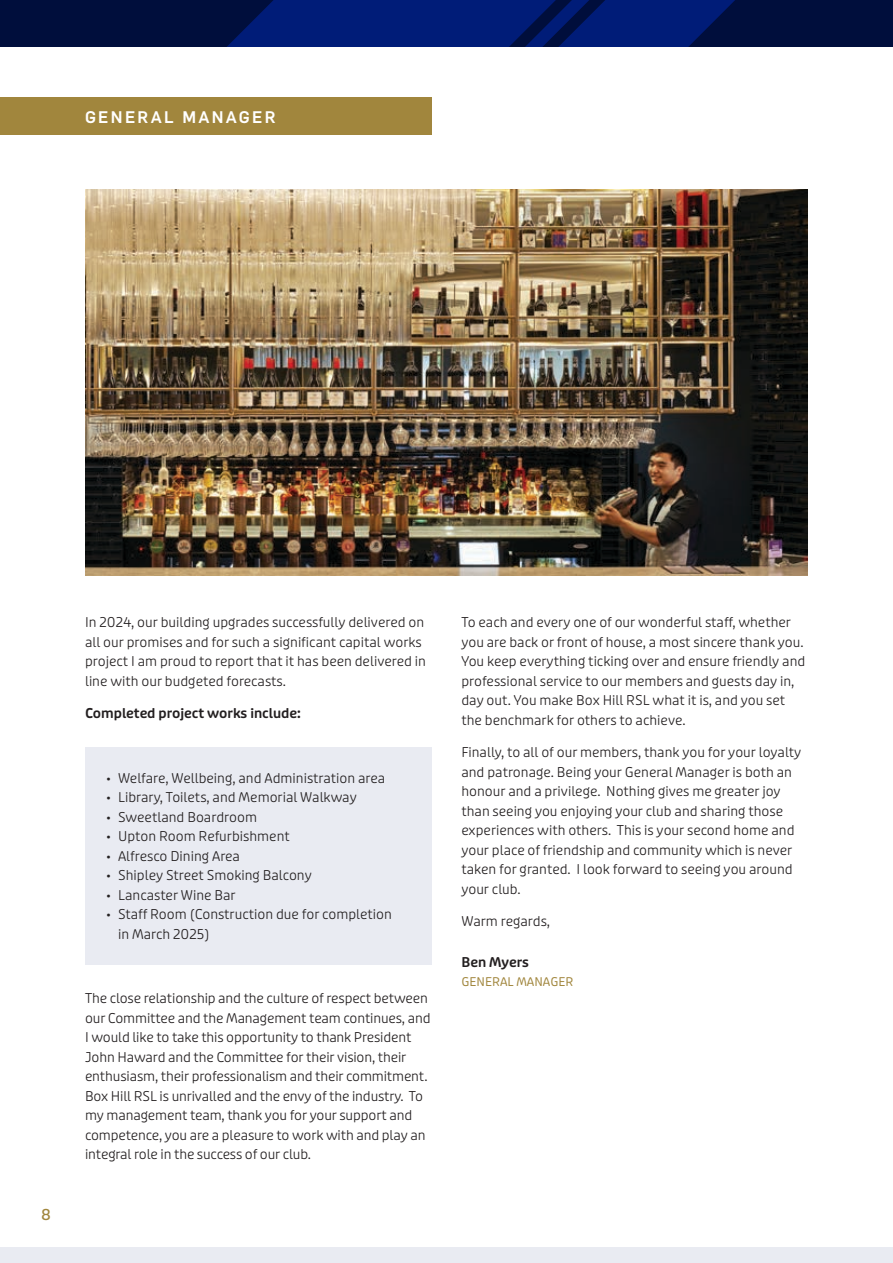
<style>
.page{position:relative;width:893px;height:1263px;background:#fff}
.page>*{position:absolute;margin:0;border:0;box-sizing:border-box;transform-origin:0 0}
.BHRSL_Heading1{font:500 16.5px "Flama";letter-spacing:.14em;color:#fff}
.t1{font:15px "Puffin Display Soft Medm";color:#a1863d}
.Plain_Text{font:300 13.5px/19.5px "Puffin Display Soft";color:#231f20}
.Plain_Text-2{font:600 13.5px "Puffin Display Soft";color:#231f20}
.Plain_Text-3{font:12px "Puffin Display Soft";color:#a1863d}
</style>
<div class="page">
<div style="left:0;top:1247px;width:893px;height:16px;background:#e9ebf2"></div>
<div style="left:0;top:0;width:893px;height:47px;background:#000e3c"></div>
<svg style="left:621px;top:0;width:114px;height:47px;fill:#001c78"></svg>
<svg style="left:227px;top:0;width:152px;height:47px;fill:#001c78"></svg>
<svg style="left:379px;top:0;width:242px;height:47px;background:#001a70"></svg>
<div style="left:0;top:97px;width:432px;height:38px;background:#a1863d"></div>
<div style="left:85px;top:747px;width:347px;height:217px;background:#e9ebf2"></div>
<img style="left:85px;top:189px;width:723px;height:387px">
<p class="BHRSL_Heading1" style="left:85px;top:107px;width:192px">GENERAL MANAGER</p>
<p class="t1" style="left:41px;top:1205px;width:11px">8</p>
<p class="Plain_Text" style="left:85px;top:613px;width:342px">In 2024, our building upgrades successfully delivered on all our promises and for such a significant capital works project I am proud to report that it has been delivered in line with our budgeted forecasts.</p>
<p class="Plain_Text-2" style="left:85px;top:705px;width:217px">Completed project works include:</p>
<p class="Plain_Text" style="left:106px;top:768px;width:280px">• Welfare, Wellbeing, and Administration area</p>
<p class="Plain_Text" style="left:106px;top:788px;width:252px">• Library, Toilets, and Memorial Walkway</p>
<p class="Plain_Text" style="left:106px;top:807px;width:152px">• Sweetland Boardroom</p>
<p class="Plain_Text" style="left:106px;top:827px;width:185px">• Upton Room Refurbishment</p>
<p class="Plain_Text" style="left:106px;top:846px;width:135px">• Alfresco Dining Area</p>
<p class="Plain_Text" style="left:106px;top:866px;width:207px">• Shipley Street Smoking Balcony</p>
<p class="Plain_Text" style="left:106px;top:885px;width:131px">• Lancaster Wine Bar</p>
<p class="Plain_Text" style="left:118px;top:905px;width:275px;text-indent:-12px">• Staff Room (Construction due for completion in March 2025)</p>
<p class="Plain_Text" style="left:85px;top:989px;width:347px">The close relationship and the culture of respect between our Committee and the Management team continues, and I would like to take this opportunity to thank President John Haward and the Committee for their vision, their enthusiasm, their professionalism and their commitment.<br>Box Hill RSL is unrivalled and the envy of the industry. To my management team, thank you for your support and competence, you are a pleasure to work with and play an integral role in the success of our club.</p>
<p class="Plain_Text" style="left:461px;top:613px;width:345px">To each and every one of our wonderful staff, whether you are back or front of house, a most sincere thank you.<br>You keep everything ticking over and ensure friendly and professional service to our members and guests day in, day out. You make Box Hill RSL what it is, and you set the benchmark for others to achieve.</p>
<p class="Plain_Text" style="left:461px;top:743px;width:341px">Finally, to all of our members, thank you for your loyalty and patronage. Being your General Manager is both an honour and a privilege. Nothing gives me greater joy than seeing you enjoying your club and sharing those experiences with others. This is your second home and your place of friendship and community which is never taken for granted. I look forward to seeing you around your club.</p>
<p class="Plain_Text" style="left:461px;top:912px;width:90px">Warm regards,</p>
<p class="Plain_Text-2" style="left:461px;top:954px;width:69px">Ben Myers</p>
<p class="Plain_Text-3" style="left:461px;top:975px;width:114px">GENERAL MANAGER</p>
</div>
